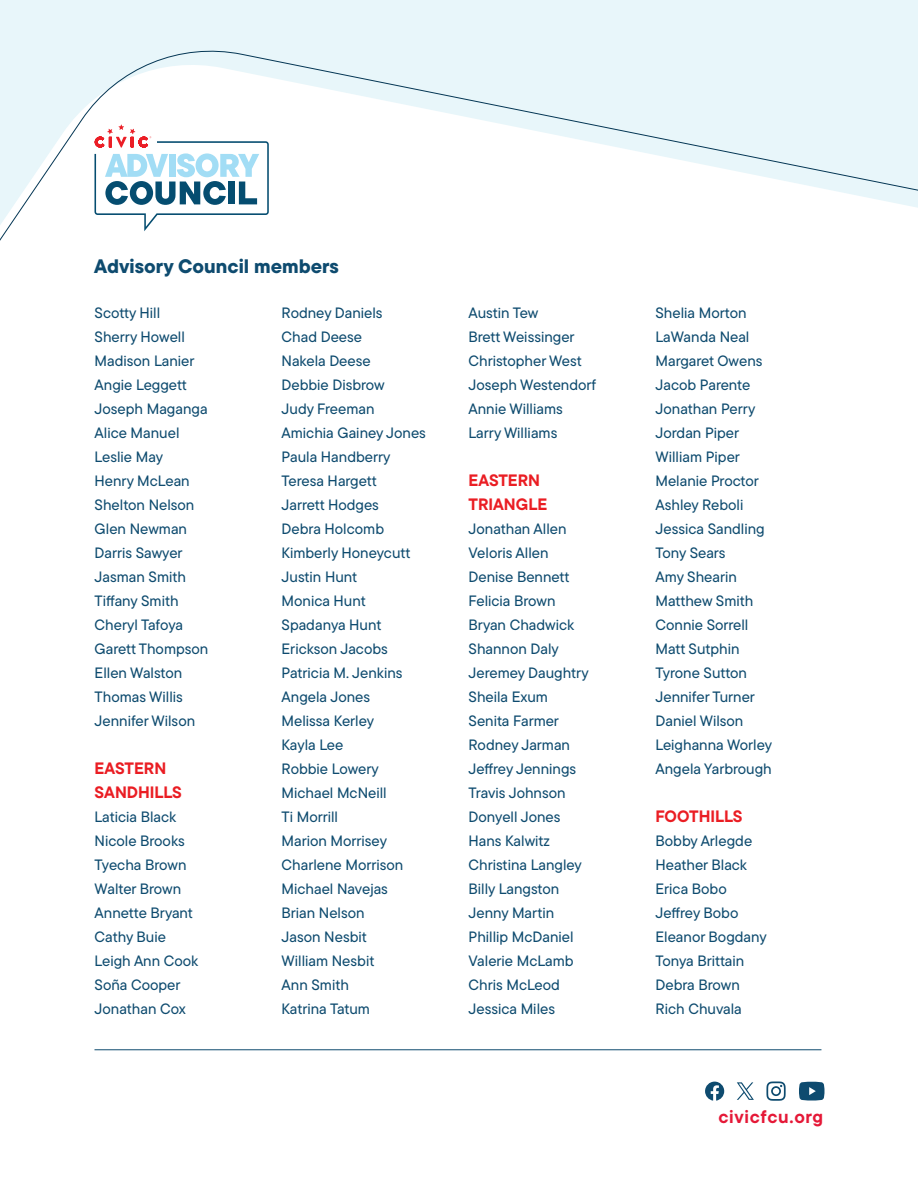
<style>
.page{position:relative;width:918px;height:1188px;background:#fff}
.page>*{position:absolute;margin:0;border:0;box-sizing:border-box;transform-origin:0 0}
.t1{font:800 19.5px "TT Commons Pro";color:#0e4b6f}
.t2{font:700 18px "TT Commons Pro";letter-spacing:.04em;color:#e51837}
.t3{font:700 16.5px/24px "TT Commons Pro";color:#ea1d23}
.t4{font:500 15px/24px "TT Commons Pro";color:#0e4b6f}
</style>
<div class="page">
<hr style="left:94px;top:1049px;width:727px;height:1px;background:#0e4b6f">
<svg style="left:799px;top:1082px;width:25px;height:19px"></svg>
<svg style="left:705px;top:1082px;width:19px;height:19px"></svg>
<svg style="left:766px;top:1081px;width:20px;height:20px"></svg>
<svg style="left:737px;top:1082px;width:17px;height:18px"></svg>
<svg style="left:0;top:0;width:918px;height:241px"></svg>
<h1 class="t1" style="left:94px;top:251px;width:246px">Advisory Council members</h1>
<p class="t4" style="left:95px;top:301px;width:115px">Scotty Hill<br>Sherry Howell<br>Madison Lanier<br>Angie Leggett<br>Joseph Maganga<br>Alice Manuel<br>Leslie May<br>Henry McLean<br>Shelton Nelson<br>Glen Newman<br>Darris Sawyer<br>Jasman Smith<br>Tiffany Smith<br>Cheryl Tafoya<br>Garett Thompson<br>Ellen Walston<br>Thomas Willis<br>Jennifer Wilson</p>
<p class="t3" style="left:95px;top:756px;width:89px">EASTERN<br>SANDHILLS</p>
<p class="t4" style="left:95px;top:805px;width:105px">Laticia Black<br>Nicole Brooks<br>Tyecha Brown<br>Walter Brown<br>Annette Bryant<br>Cathy Buie<br>Leigh Ann Cook<br>Soña Cooper<br>Jonathan Cox</p>
<p class="t4" style="left:282px;top:301px;width:146px">Rodney Daniels<br>Chad Deese<br>Nakela Deese<br>Debbie Disbrow<br>Judy Freeman<br>Amichia Gainey Jones<br>Paula Handberry<br>Teresa Hargett<br>Jarrett Hodges<br>Debra Holcomb<br>Kimberly Honeycutt<br>Justin Hunt<br>Monica Hunt<br>Spadanya Hunt<br>Erickson Jacobs<br>Patricia M. Jenkins<br>Angela Jones<br>Melissa Kerley<br>Kayla Lee<br>Robbie Lowery<br>Michael McNeill<br>Ti Morrill<br>Marion Morrisey<br>Charlene Morrison<br>Michael Navejas<br>Brian Nelson<br>Jason Nesbit<br>William Nesbit<br>Ann Smith<br>Katrina Tatum</p>
<p class="t4" style="left:469px;top:301px;width:129px">Austin Tew<br>Brett Weissinger<br>Christopher West<br>Joseph Westendorf<br>Annie Williams<br>Larry Williams</p>
<p class="t3" style="left:469px;top:468px;width:80px">EASTERN<br>TRIANGLE</p>
<p class="t4" style="left:469px;top:517px;width:122px">Jonathan Allen<br>Veloris Allen<br>Denise Bennett<br>Felicia Brown<br>Bryan Chadwick<br>Shannon Daly<br>Jeremey Daughtry<br>Sheila Exum<br>Senita Farmer<br>Rodney Jarman<br>Jeffrey Jennings<br>Travis Johnson<br>Donyell Jones<br>Hans Kalwitz<br>Christina Langley<br>Billy Langston<br>Jenny Martin<br>Phillip McDaniel<br>Valerie McLamb<br>Chris McLeod<br>Jessica Miles</p>
<p class="t4" style="left:656px;top:301px;width:118px">Shelia Morton<br>LaWanda Neal<br>Margaret Owens<br>Jacob Parente<br>Jonathan Perry<br>Jordan Piper<br>William Piper<br>Melanie Proctor<br>Ashley Reboli<br>Jessica Sandling<br>Tony Sears<br>Amy Shearin<br>Matthew Smith<br>Connie Sorrell<br>Matt Sutphin<br>Tyrone Sutton<br>Jennifer Turner<br>Daniel Wilson<br>Leighanna Worley<br>Angela Yarbrough</p>
<p class="t3" style="left:656px;top:804px;width:89px">FOOTHILLS</p>
<p class="t4" style="left:656px;top:829px;width:113px">Bobby Arlegde<br>Heather Black<br>Erica Bobo<br>Jeffrey Bobo<br>Eleanor Bogdany<br>Tonya Brittain<br>Debra Brown<br>Rich Chuvala</p>
<p class="t2" style="left:718px;top:1103px;width:106px">civicfcu.org</p>
</div>
